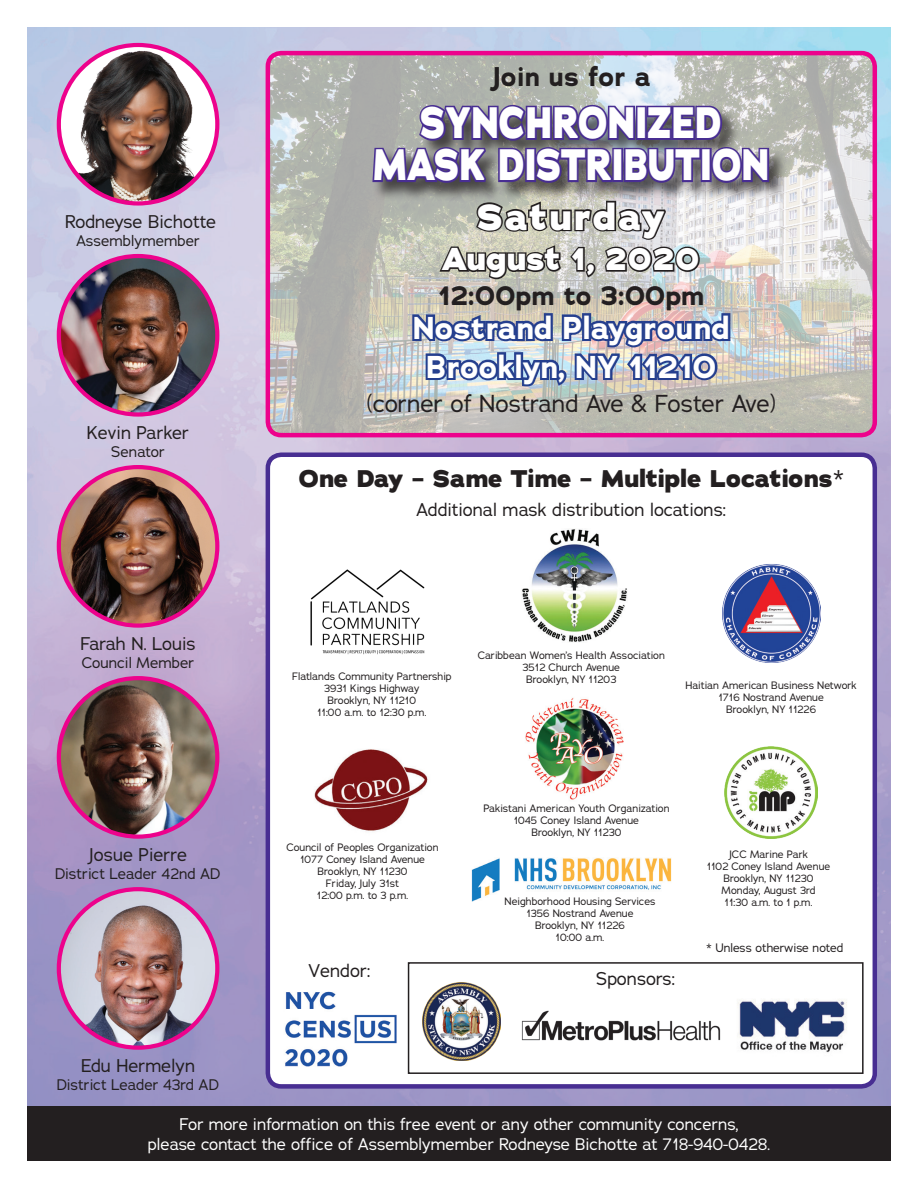
<style>
.page{position:relative;width:918px;height:1188px;background:#fff}
.page>*{position:absolute;margin:0;border:0;box-sizing:border-box;transform-origin:0 0}
.t1{font:800 43.8px/42.2px "Adrianna";color:#fff;text-align:center;scale:.8 1}
.t2{font:800 36px "Adrianna";letter-spacing:.045em;color:#fff}
.t3{font:700 31.5px "Adrianna";color:#fff}
.t4{font:800 31.5px "Adrianna";color:#fff}
.t5{font:700 27px "Adrianna";color:#231f20}
.t6{font:800 24px "Adrianna";color:#231f20}
.t7{font:24px "Adrianna";color:#231f20}
.t8{font:18px "Adrianna";color:#231f20}
.t9{font:16.5px/19.8px "Adrianna";color:#fff;text-align:center}
.t10{font:15px "Adrianna";color:#231f20}
.t11{font:12px "Adrianna";color:#231f20}
.t12{font:10.5px/12px "Adrianna";color:#231f20;text-align:center}
.s1{font-weight:400}
</style>
<div class="page">
<img style="left:27px;top:27px;width:864px;height:1079px">
<div style="left:268px;top:455px;width:607px;height:631px;background:#fff;border-radius:14px"></div>
<div style="left:266px;top:452px;width:611px;height:637px;border:4px solid #482e92;border-radius:14px"></div>
<div style="left:27px;top:1106px;width:864px;height:55px;background:#231f20"></div>
<img style="left:59px;top:256px;width:158px;height:159px;border-radius:79px">
<div style="left:57px;top:254px;width:162px;height:163px;border:4px solid #ed028c;border-radius:50%"></div>
<img style="left:59px;top:467px;width:158px;height:159px;border-radius:79px">
<div style="left:57px;top:465px;width:162px;height:163px;border:4px solid #ed028c;border-radius:50%"></div>
<img style="left:59px;top:680px;width:158px;height:157px">
<div style="left:57px;top:676px;width:162px;height:163px;border:4px solid #ed028c;border-radius:50%"></div>
<img style="left:59px;top:889px;width:158px;height:159px;border-radius:79px">
<div style="left:57px;top:887px;width:162px;height:163px;border:4px solid #ed028c;border-radius:50%"></div>
<img style="left:268px;top:53px;width:607px;height:382px">
<div style="left:266px;top:51px;width:611px;height:386px;border:4px solid #ed028c;border-radius:14px"></div>
<svg style="left:437px;top:201px;width:264px;height:80px;background:#a1a19b"></svg>
<svg style="left:410px;top:311px;width:323px;height:78px;background:#818caf"></svg>
<div style="left:373px;top:106px;width:415px;height:95px;background:#231f20;opacity:.75"></div>
<svg style="left:371px;top:103px;width:400px;height:82px;background:#6f6789"></svg>
<img style="left:522px;top:529px;width:105px;height:113px">
<img style="left:310px;top:569px;width:115px;height:86px">
<img style="left:725px;top:746px;width:93px;height:93px">
<img style="left:314px;top:749px;width:114px;height:82px">
<img style="left:722px;top:564px;width:98px;height:98px">
<img style="left:471px;top:858px;width:200px;height:44px">
<img style="left:525px;top:698px;width:99px;height:102px">
<div style="left:408px;top:962px;width:456px;height:112px;border:2px solid #231f20"></div>
<img style="left:423px;top:983px;width:78px;height:78px">
<img style="left:737px;top:999px;width:110px;height:54px">
<img style="left:59px;top:46px;width:158px;height:157px">
<div style="left:57px;top:43px;width:162px;height:163px;border:4px solid #ed028c;border-radius:50%"></div>
<img style="left:521px;top:1010px;width:200px;height:31px">
<img style="left:285px;top:991px;width:112px;height:76px">
<p class="t5" style="left:492px;top:59px;width:161px">Join us for a</p>
<p class="t8" style="left:65px;top:210px;width:153px">Rodneyse Bichotte</p>
<p class="t10" style="left:76px;top:231px;width:125px">Assemblymember</p>
<p class="t8" style="left:87px;top:421px;width:104px">Kevin Parker</p>
<p class="t10" style="left:111px;top:442px;width:55px">Senator</p>
<p class="t8" style="left:80px;top:632px;width:117px">Farah N. Louis</p>
<p class="t10" style="left:82px;top:653px;width:114px">Council Member</p>
<p class="t8" style="left:89px;top:843px;width:100px">Josue Pierre</p>
<p class="t10" style="left:55px;top:864px;width:167px">District Leader 42nd AD</p>
<p class="t8" style="left:81px;top:1054px;width:116px">Edu Hermelyn</p>
<p class="t10" style="left:57px;top:1075px;width:164px">District Leader 43rd AD</p>
<p class="t1" style="left:373px;top:103px;width:497px">SYNCHRONIZED<br>MASK DISTRIBUTION</p>
<p class="t2" style="left:477px;top:194px;width:189px">Saturday</p>
<p class="t4" style="left:442px;top:239px;width:261px">August 1, 2020</p>
<p class="t5" style="left:438px;top:277px;width:268px">12:00pm to 3:00pm</p>
<p class="t3" style="left:413px;top:307px;width:319px">Nostrand Playground</p>
<p class="t3" style="left:426px;top:346px;width:292px">Brooklyn, NY 11210</p>
<p class="t7" style="left:367px;top:388px;width:410px">(corner of Nostrand Ave &amp; Foster Ave)</p>
<p class="t6" style="left:299px;top:463px;width:546px">One Day – Same Time – Multiple Locations<span class="s1">*</span></p>
<p class="t8" style="left:416px;top:498px;width:312px">Additional mask distribution locations:</p>
<p class="t12" style="left:292px;top:670px;width:161px">Flatlands Community Partnership</p>
<p class="t12" style="left:324px;top:682px;width:97px">3931 Kings Highway<br>Brooklyn, NY 11210</p>
<p class="t12" style="left:317px;top:706px;width:111px">11:00 a.m. to 12:30 p.m.</p>
<p class="t12" style="left:478px;top:649px;width:189px">Caribbean Women’s Health Association</p>
<p class="t12" style="left:523px;top:661px;width:99px">3512 Church Avenue</p>
<p class="t12" style="left:526px;top:673px;width:92px">Brooklyn, NY 11203</p>
<p class="t12" style="left:685px;top:679px;width:173px">Haitian American Business Network</p>
<p class="t12" style="left:718px;top:691px;width:107px">1716 Nostrand Avenue</p>
<p class="t12" style="left:726px;top:703px;width:91px">Brooklyn, NY 11226</p>
<p class="t12" style="left:287px;top:841px;width:154px">Council of Peoples Organization</p>
<p class="t12" style="left:300px;top:853px;width:127px">1077 Coney Island Avenue</p>
<p class="t12" style="left:317px;top:865px;width:93px">Brooklyn, NY 11230<br>Friday, July 31st<br>12:00 p.m. to 3 p.m.</p>
<p class="t8" style="left:309px;top:959px;width:63px">Vendor:</p>
<p class="t12" style="left:483px;top:802px;width:188px">Pakistani American Youth Organization</p>
<p class="t12" style="left:514px;top:814px;width:127px">1045 Coney Island Avenue<br>Brooklyn, NY 11230</p>
<p class="t12" style="left:505px;top:896px;width:152px">Neighborhood Housing Services</p>
<p class="t12" style="left:526px;top:908px;width:109px">1356 Nostrand Avenue</p>
<p class="t12" style="left:535px;top:920px;width:91px">Brooklyn, NY 11226</p>
<p class="t12" style="left:556px;top:932px;width:50px">10:00 a.m.</p>
<p class="t8" style="left:596px;top:967px;width:81px">Sponsors:</p>
<p class="t12" style="left:729px;top:848px;width:80px">JCC Marine Park</p>
<p class="t12" style="left:707px;top:860px;width:125px">1102 Coney Island Avenue</p>
<p class="t12" style="left:723px;top:872px;width:92px">Brooklyn, NY 11230</p>
<p class="t12" style="left:722px;top:884px;width:95px">Monday, August 3rd</p>
<p class="t12" style="left:725px;top:896px;width:89px">11:30 a.m. to 1 p.m.</p>
<p class="t11" style="left:707px;top:940px;width:138px">* Unless otherwise noted</p>
<p class="t9" style="left:148px;top:1114px;width:624px">For more information on this free event or any other community concerns,<br>please contact the office of Assemblymember Rodneyse Bichotte at 718-940-0428.</p>
</div>
